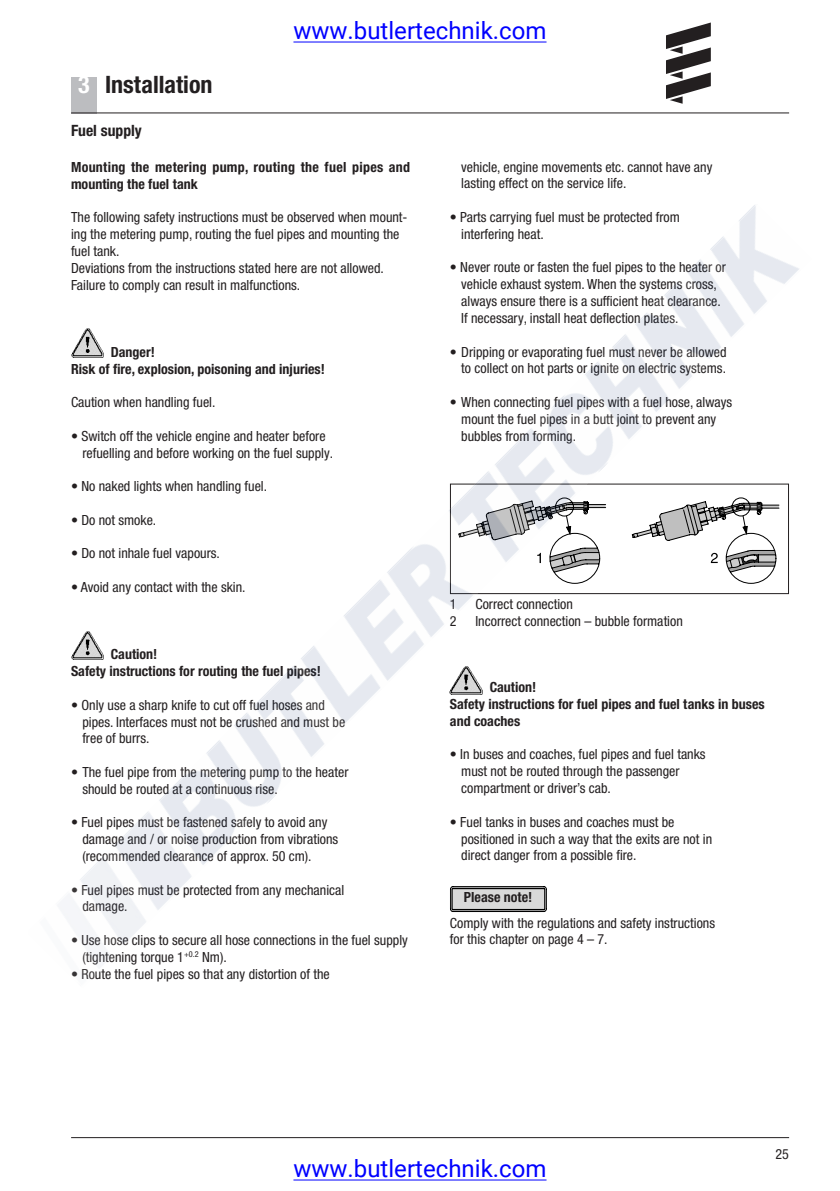
<style>
.page{position:relative;width:840px;height:1191px;background:#fff}
.page>*{position:absolute;margin:0;border:0;box-sizing:border-box;transform-origin:0 0}
.t1{font:24px "Roboto";color:#00f}
.Kapiteltitel_A5{font:700 condensed 24px "Helvetica Neue LTW1 G";color:#231f20}
.Kapitelzahl_weiss_A5{font:700 condensed 24px "Helvetica Neue LTW1 G";color:#fff}
.Aktueller_Titel_7_8p{font:700 condensed 15.6px "Helvetica Neue LTW1 G";color:#231f20}
.Aufzählung_2mm{font:condensed 14px/16.8px "Helvetica Neue LTW1 G";color:#231f20}
.heading_6{font:700 condensed 14px "Helvetica Neue LTW1 G";color:#231f20}
.heading_6-2{font:700 condensed 14px/16.8px "Helvetica Neue LTW1 G";letter-spacing:.02em;color:#231f20}
.heading_9{font:700 condensed 14px/16.8px "Helvetica Neue LTW1 G";color:#231f20}
.Teileliste_Kabelstra{font:condensed 14px "Helvetica Neue LTW1 G";color:#231f20}
.titel2a5{font:700 condensed 14px "Helvetica Neue LTW1 G";color:#231f20}
</style>
<div class="page">
<div style="left:71px;top:77px;width:26px;height:36px;background:#bcbdc0"></div>
<hr style="left:71px;top:1137px;width:717px;height:1px;background:#231f20">
<hr style="left:71px;top:112px;width:717px;height:1px;background:#231f20">
<svg style="left:666px;top:23px;width:44px;height:81px"></svg>
<img style="left:58px;top:205px;width:741px;height:762px">
<hr style="left:293px;top:42px;width:253px;height:1px;background:#00f">
<hr style="left:293px;top:1179px;width:253px;height:1px;background:#00f">
<p class="Kapitelzahl_weiss_A5" style="left:78px;top:70px;width:13px">3</p>
<p class="Kapiteltitel_A5" style="left:105px;top:70px;width:109px">Installation</p>
<h1 class="t1" style="left:293px;top:14px;width:254px">www.butlertechnik.com</h1>
<p class="Aktueller_Titel_7_8p" style="left:71px;top:121px;width:72px">Fuel supply</p>
<p class="heading_6-2" style="left:71px;top:159px;width:340px">Mounting the metering pump, routing the fuel pipes and mounting the fuel tank</p>
<p class="Aufzählung_2mm" style="left:71px;top:209px;width:338px">The following safety instructions must be observed when mount&shy;ing the metering pump, routing the fuel pipes and mounting the fuel tank.</p>
<p class="Aufzählung_2mm" style="left:71px;top:259px;width:314px">Deviations from the instructions stated here are not allowed.</p>
<p class="Aufzählung_2mm" style="left:71px;top:276px;width:231px">Failure to comply can result in malfunctions.</p>
<p class="heading_6" style="left:111px;top:343px;width:46px">Danger!</p>
<p class="heading_6" style="left:71px;top:360px;width:255px">Risk of fire, explosion, poisoning and injuries!</p>
<p class="Aufzählung_2mm" style="left:71px;top:394px;width:146px">Caution when handling fuel.</p>
<p class="Aufzählung_2mm" style="left:82px;top:427px;width:252px;text-indent:-11px">• Switch off the vehicle engine and heater before refuelling and before working on the fuel supply.</p>
<p class="Aufzählung_2mm" style="left:71px;top:478px;width:197px">• No naked lights when handling fuel.</p>
<p class="Aufzählung_2mm" style="left:71px;top:511px;width:87px">• Do not smoke.</p>
<p class="Aufzählung_2mm" style="left:71px;top:545px;width:150px">• Do not inhale fuel vapours.</p>
<p class="Aufzählung_2mm" style="left:71px;top:579px;width:176px">• Avoid any contact with the skin.</p>
<p class="heading_6" style="left:111px;top:646px;width:48px">Caution!</p>
<p class="heading_6" style="left:71px;top:662px;width:251px">Safety instructions for routing the fuel pipes!</p>
<p class="Aufzählung_2mm" style="left:82px;top:696px;width:264px;text-indent:-11px">• Only use a sharp knife to cut off fuel hoses and pipes. Interfaces must not be crushed and must be free of burrs.</p>
<p class="Aufzählung_2mm" style="left:82px;top:763px;width:267px;text-indent:-11px">• The fuel pipe from the metering pump to the heater should be routed at a continuous rise.</p>
<p class="Aufzählung_2mm" style="left:82px;top:814px;width:257px;text-indent:-11px">• Fuel pipes must be fastened safely to avoid any damage and / or noise production from vibrations (recommended clearance of approx. 50 cm).</p>
<p class="Aufzählung_2mm" style="left:82px;top:881px;width:263px;text-indent:-11px">• Fuel pipes must be protected from any mechanical damage.</p>
<p class="Aufzählung_2mm" style="left:82px;top:931px;width:327px;text-indent:-11px">• Use hose clips to secure all hose connections in the fuel supply (tightening torque 1<sup>+0.2</sup> Nm).</p>
<p class="Aufzählung_2mm" style="left:71px;top:965px;width:260px">• Route the fuel pipes so that any distortion of the</p>
<p class="Aufzählung_2mm" style="left:461px;top:158px;width:252px">vehicle, engine movements etc. cannot have any lasting effect on the service life.</p>
<p class="Aufzählung_2mm" style="left:461px;top:209px;width:220px;text-indent:-11px">• Parts carrying fuel must be protected from interfering heat.</p>
<p class="Aufzählung_2mm" style="left:461px;top:259px;width:266px;text-indent:-11px">• Never route or fasten the fuel pipes to the heater or vehicle exhaust system. When the systems cross, always ensure there is a sufficient heat clearance.<br>If necessary, install heat deflection plates.</p>
<p class="Aufzählung_2mm" style="left:449px;top:343px;width:278px;text-align:right">• Dripping or evaporating fuel must never be allowed to collect on hot parts or ignite on electric systems.</p>
<p class="Aufzählung_2mm" style="left:461px;top:394px;width:272px;text-indent:-11px">• When connecting fuel pipes with a fuel hose, always mount the fuel pipes in a butt joint to prevent any bubbles from forming.</p>
<p class="Teileliste_Kabelstra" style="left:449px;top:595px;width:8px">1</p>
<p class="Teileliste_Kabelstra" style="left:475px;top:595px;width:99px">Correct connection</p>
<p class="Teileliste_Kabelstra" style="left:449px;top:612px;width:8px">2</p>
<p class="Teileliste_Kabelstra" style="left:475px;top:612px;width:209px">Incorrect connection – bubble formation</p>
<p class="heading_6" style="left:489px;top:679px;width:48px">Caution!</p>
<p class="heading_9" style="left:449px;top:695px;width:316px">Safety instructions for fuel pipes and fuel tanks in buses and coaches</p>
<p class="Aufzählung_2mm" style="left:461px;top:746px;width:246px;text-indent:-11px">• In buses and coaches, fuel pipes and fuel tanks must not be routed through the passenger compartment or driver’s cab.</p>
<p class="Aufzählung_2mm" style="left:461px;top:813px;width:252px;text-indent:-11px">• Fuel tanks in buses and coaches must be positioned in such a way that the exits are not in direct danger from a possible fire.</p>
<p class="titel2a5" style="left:463px;top:889px;width:70px">Please note!</p>
<p class="Aufzählung_2mm" style="left:449px;top:914px;width:266px">Comply with the regulations and safety instructions for this chapter on page 4 – 7.</p>
<h1 class="t1" style="left:293px;top:1152px;width:254px">www.butlertechnik.com</h1>
<p class="Aufzählung_2mm" style="left:775px;top:1145px;width:15px">25</p>
</div>
